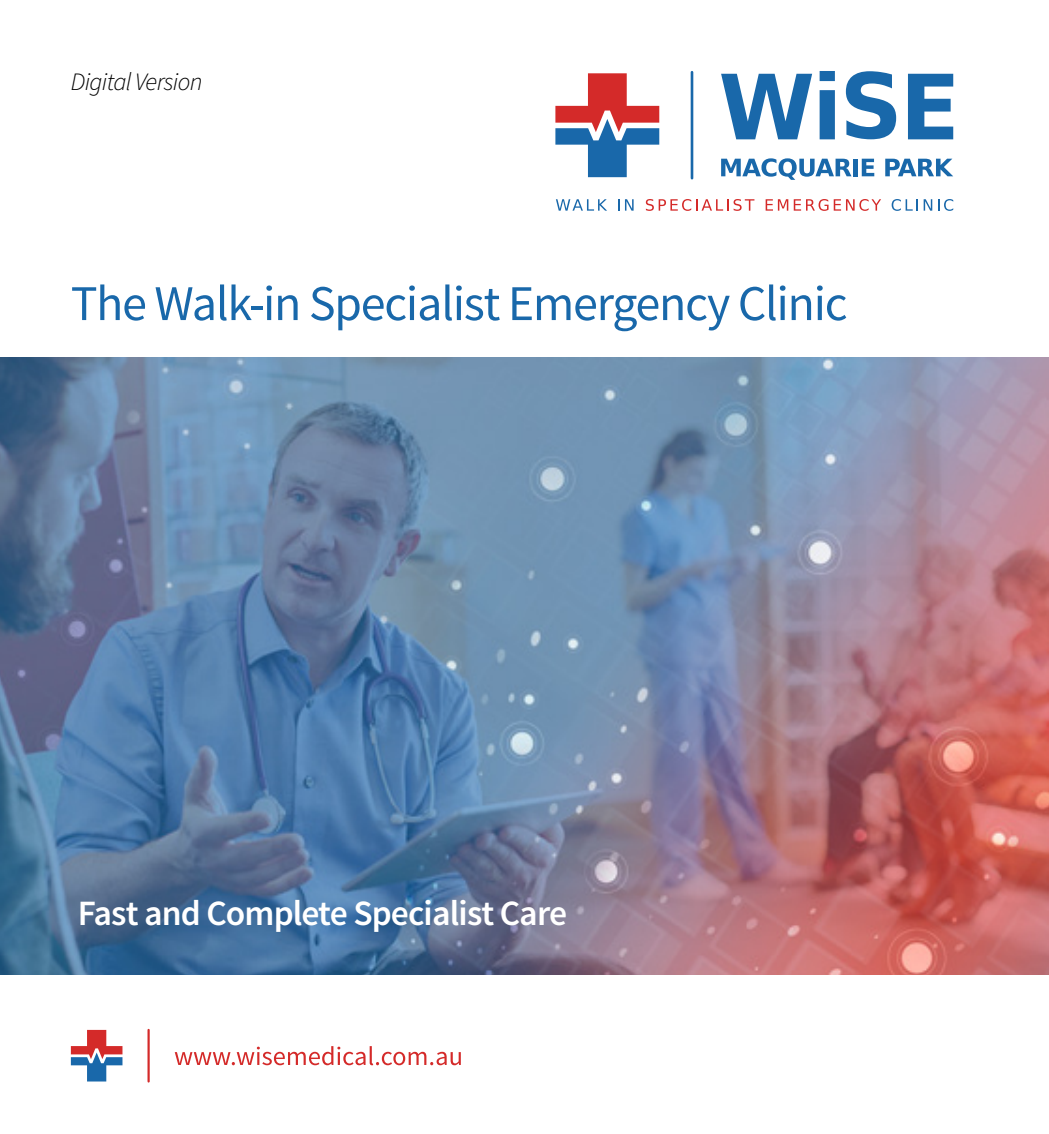
<style>
.page{position:relative;width:1049px;height:1134px;background:#fff}
.page>*{position:absolute;margin:0;border:0;box-sizing:border-box;transform-origin:0 0}
.t1{font:50px "Source Sans Pro";letter-spacing:-.025em;color:#1968aa}
.t2{font:600 35.5px "Source Sans Pro";letter-spacing:-.025em;color:#fff}
.t3{font:italic 300 25px "Source Sans Pro";letter-spacing:-.025em;color:#000}
</style>
<div class="page">
<svg style="left:555px;top:73px;width:104px;height:104px"></svg>
<svg style="left:721px;top:158px;width:130px;height:22px"></svg>
<div style="left:853px;top:159px;width:5px;height:17px;background:#1968aa"></div>
<svg style="left:862px;top:159px;width:12px;height:17px"></svg>
<svg style="left:885px;top:159px;width:68px;height:17px"></svg>
<svg style="left:556px;top:199px;width:51px;height:12px"></svg>
<svg style="left:618px;top:199px;width:1px;height:12px"></svg>
<svg style="left:625px;top:199px;width:9px;height:12px"></svg>
<svg style="left:646px;top:199px;width:108px;height:12px"></svg>
<svg style="left:766px;top:199px;width:22px;height:12px"></svg>
<svg style="left:794px;top:199px;width:34px;height:12px"></svg>
<svg style="left:834px;top:199px;width:47px;height:12px"></svg>
<svg style="left:892px;top:199px;width:40px;height:12px"></svg>
<svg style="left:938px;top:199px;width:15px;height:12px"></svg>
<hr style="left:691px;top:72px;width:2px;height:106px;background:#1968aa">
<svg style="left:721px;top:74px;width:91px;height:65px"></svg>
<svg style="left:819px;top:71px;width:16px;height:68px"></svg>
<svg style="left:846px;top:71px;width:50px;height:68px"></svg>
<svg style="left:908px;top:74px;width:45px;height:65px"></svg>
<svg style="left:71px;top:1030px;width:51px;height:51px"></svg>
<svg style="left:175px;top:1046px;width:286px;height:19px"></svg>
<hr style="left:147px;top:1030px;width:3px;height:51px;background:#d42a29">
<img style="left:0;top:358px;width:1049px;height:617px">
<p class="t3" style="left:71px;top:66px;width:133px">Digital Version</p>
<p class="t1" style="left:71px;top:272px;width:778px">The Walk-in Specialist Emergency Clinic</p>
<p class="t2" style="left:78px;top:891px;width:491px">Fast and Complete Specialist Care</p>
</div>
